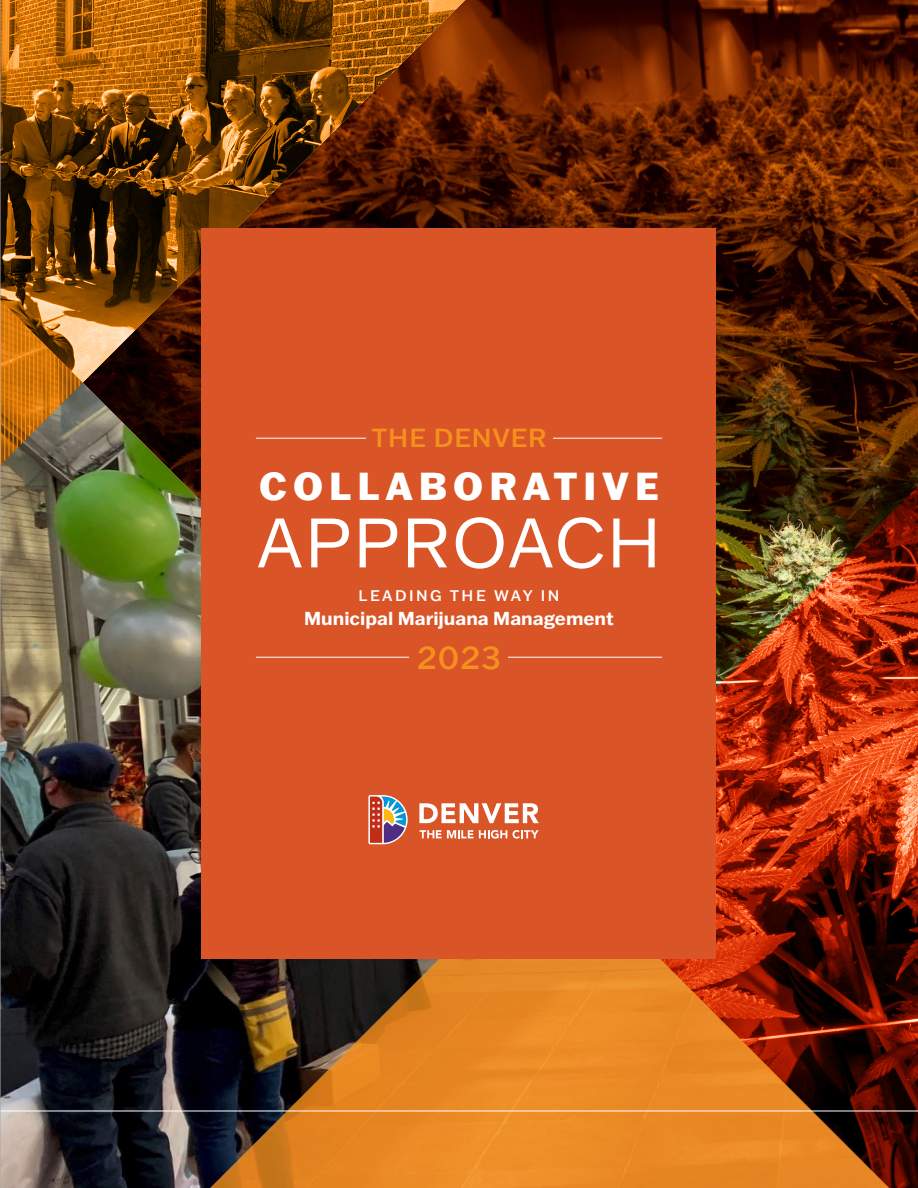
<style>
.page{position:relative;width:918px;height:1188px;background:#fff}
.page>*{position:absolute;margin:0;border:0;box-sizing:border-box;transform-origin:0 0}
.H1___Headers{font:68.25px "Franklin Gothic ATF";letter-spacing:.025em;color:#fff}
.H1___Headers-2{font:800 38.25px "Franklin Gothic ATF";letter-spacing:.16em;color:#fff}
.H1___Headers-3{font:500 31.05px "Franklin Gothic ATF";color:#f4911e}
.H1___Headers-4{font:500 25.65px "Franklin Gothic ATF";letter-spacing:.03em;color:#f4911e}
.Subheads_2{font:700 18.3px "Franklin Gothic ATF";color:#fff}
.Subheads_2-2{font:500 15.15px "Franklin Gothic ATF";letter-spacing:.16em;color:#fff}
</style>
<div class="page">
<img style="left:510px;top:0;width:408px;height:484px">
<img style="left:1px;top:300px;width:887px;height:888px">
<img style="left:200px;top:484px;width:718px;height:704px">
<svg style="left:197px;top:848px;width:706px;height:340px"></svg>
<svg style="left:1px;top:0;width:509px;height:540px"></svg>
<div style="left:202px;top:229px;width:514px;height:730px;background:#d95426"></div>
<hr style="left:256px;top:438px;width:406px;height:1px;background:#fff">
<hr style="left:256px;top:657px;width:406px;height:1px;background:#fff">
<div style="left:366px;top:428px;width:186px;height:21px;background:#d95426"></div>
<div style="left:410px;top:645px;width:98px;height:24px;background:#d95426"></div>
<svg style="left:368px;top:795px;width:40px;height:49px"></svg>
<svg style="left:419px;top:803px;width:120px;height:20px"></svg>
<svg style="left:420px;top:830px;width:119px;height:9px"></svg>
<svg style="left:1px;top:300px;width:82px;height:165px"></svg>
<hr style="left:0;top:1111px;width:918px;height:1px;background:#fff">
<hr style="left:0;top:0;width:1px;height:1188px;background:#a8a9ad">
<p class="H1___Headers-4" style="left:371px;top:421px;width:177px">THE DENVER</p>
<p class="H1___Headers-2" style="left:259px;top:461px;width:401px">COLLABORATIVE</p>
<p class="H1___Headers" style="left:257px;top:497px;width:406px">APPROACH</p>
<p class="Subheads_2-2" style="left:359px;top:586px;width:202px">LEADING THE WAY IN</p>
<p class="Subheads_2" style="left:304px;top:606px;width:311px">Municipal Marijuana Management</p>
<p class="H1___Headers-3" style="left:417px;top:637px;width:85px">2023</p>
</div>
